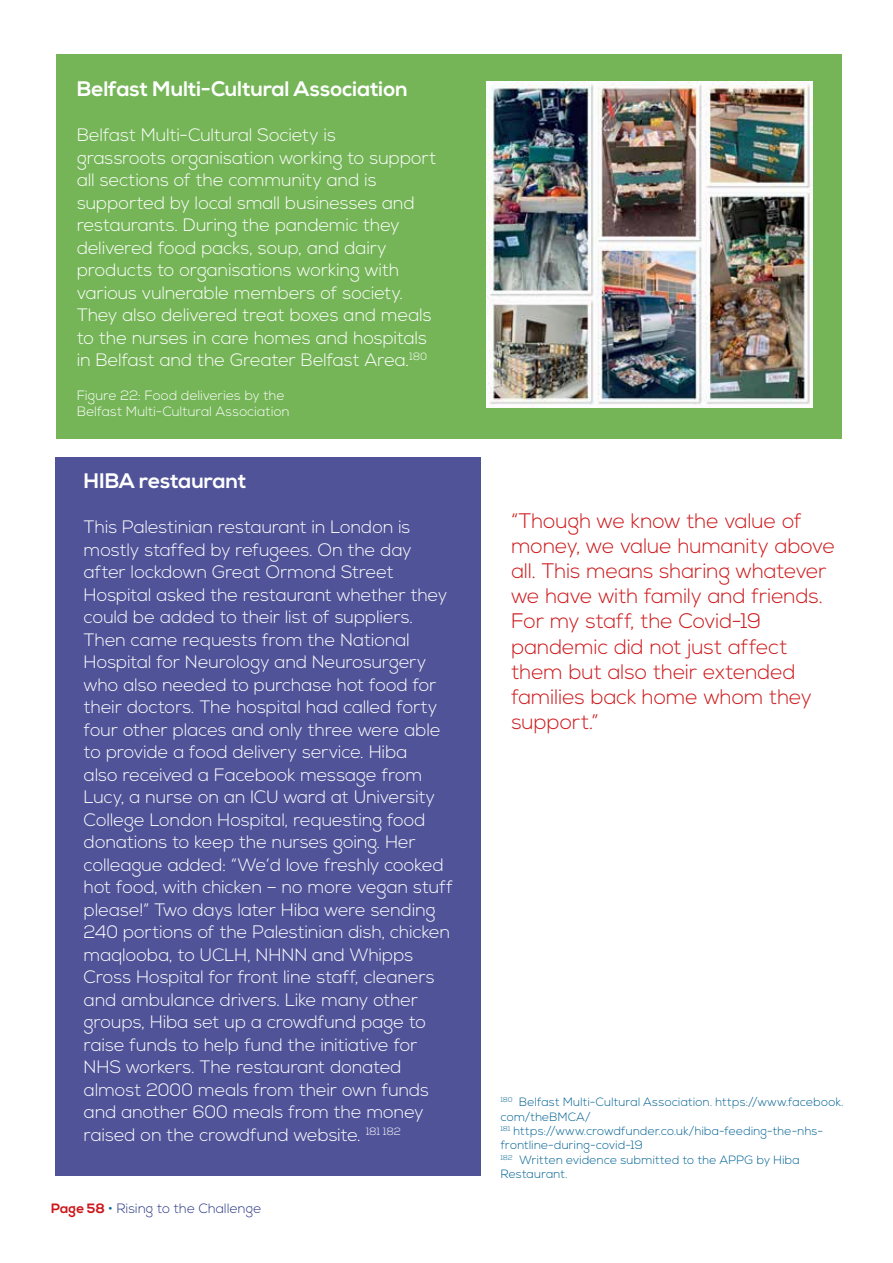
<style>
.page{position:relative;width:893px;height:1263px;background:#fff}
.page>*{position:absolute;margin:0;border:0;box-sizing:border-box;transform-origin:0 0}
.t1{font:300 21px/25.2px "Nexa Demo";color:#cd171a}
.t2{font:700 21px "Nexa Demo";color:#fff}
.t3{font:300 18px/22.5px "Nexa Demo";color:#fff}
.t4{font:300 13.5px/16.2px "Nexa Demo";letter-spacing:.01em;color:#fff}
.t5{font:300 13.5px "Nexa Demo";letter-spacing:.015em;color:#283583}
.t6{font:300 12px/14.4px "Nexa Demo";letter-spacing:.015em;color:#006293}
.s1{font-weight:700;color:#cd171a}
.s2{color:#006293}
</style>
<div class="page">
<div style="left:56px;top:54px;width:786px;height:385px;background:#75b558"></div>
<img style="left:486px;top:81px;width:326px;height:327px">
<div style="left:55px;top:457px;width:425px;height:718px;background:#505398"></div>
<p class="t2" style="left:77px;top:77px;width:332px">Belfast Multi-Cultural Association</p>
<p class="t3" style="left:77px;top:125px;width:361px">Belfast Multi-Cultural Society is<br>grassroots organisation working to support all sections of the community and is supported by local small businesses and restaurants. During the pandemic they delivered food packs, soup, and dairy products to organisations working with various vulnerable members of society.<br>They also delivered treat boxes and meals to the nurses in care homes and hospitals in Belfast and the Greater Belfast Area.<sup>180</sup></p>
<p class="t4" style="left:77px;top:388px;width:214px">Figure 22: Food deliveries by the<br>Belfast Multi-Cultural Association</p>
<p class="t2" style="left:84px;top:468px;width:164px">HIBA restaurant</p>
<p class="t3" style="left:84px;top:516px;width:371px">This Palestinian restaurant in London is mostly staffed by refugees. On the day after lockdown Great Ormond Street Hospital asked the restaurant whether they could be added to their list of suppliers.<br>Then came requests from the National Hospital for Neurology and Neurosurgery who also needed to purchase hot food for their doctors. The hospital had called forty four other places and only three were able to provide a food delivery service. Hiba<br>also received a Facebook message from Lucy, a nurse on an ICU ward at University College London Hospital, requesting food donations to keep the nurses going. Her colleague added: “We’d love freshly cooked hot food, with chicken – no more vegan stuff please!” Two days later Hiba were sending 240 portions of the Palestinian dish, chicken maqlooba, to UCLH, NHNN and Whipps Cross Hospital for front line staff, cleaners and ambulance drivers. Like many other groups, Hiba set up a crowdfund page to raise funds to help fund the initiative for NHS workers. The restaurant donated almost 2000 meals from their own funds and another 600 meals from the money raised on the crowdfund website. <sup>181</sup> <sup>182</sup></p>
<p class="t1" style="left:511px;top:509px;width:325px">“Though we know the value of money, we value humanity above all. This means sharing whatever we have with family and friends.<br>For my staff, the Covid-19 pandemic did not just affect them but also their extended families back home whom they support.”</p>
<p class="t6" style="left:501px;top:1095px;width:345px"><sup>180</sup> Belfast Multi-Cultural Association. https://www.facebook. com/theBMCA/<br><sup>181</sup> https://www.crowdfunder.co.uk/hiba-feeding-the-nhs&shy;frontline-during-covid-19<br><sup>182</sup> Written evidence submitted to the APPG by Hiba Restaurant.</p>
<p class="t5" style="left:51px;top:1200px;width:212px"><span class="s1">Page 58</span> <span class="s2">•</span> Rising to the Challenge</p>
</div>
